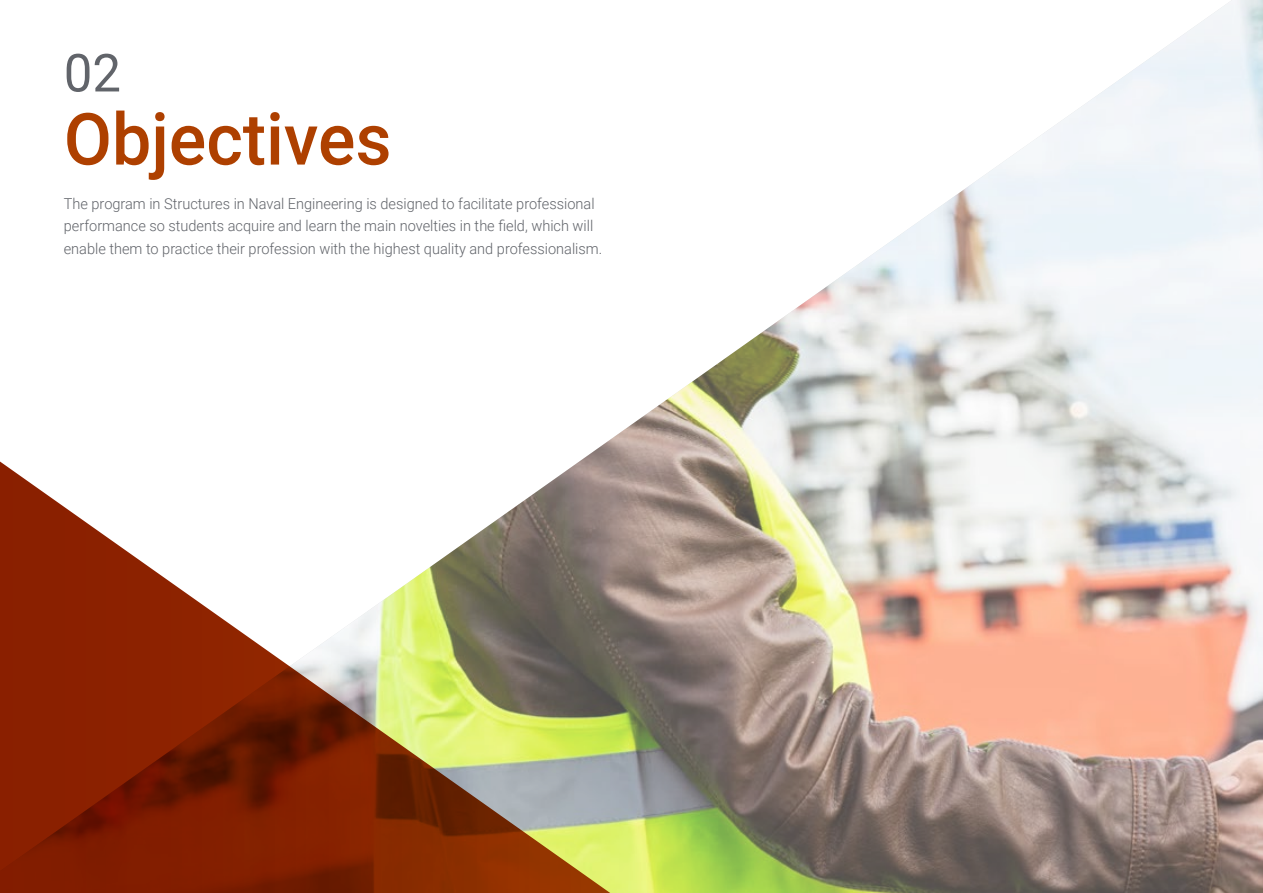
<style>
.page{position:relative;width:1263px;height:893px;background:#fff}
.page>*{position:absolute;margin:0;border:0;box-sizing:border-box;transform-origin:0 0}
.t1{font:500 72px "Roboto";color:#ae4000}
.t2{font:52.5px "Roboto";color:#61646a}
.t3{font:300 15px/22.5px "Roboto";color:#61646a}
</style>
<div class="page">
<img style="left:601px;top:0;width:662px;height:893px">
<svg style="left:0;top:446px;width:640px;height:447px"></svg>
<h2 class="t2" style="left:64px;top:36px;width:59px">02</h2>
<h1 class="t1" style="left:64px;top:89px;width:329px">Objectives</h1>
<p class="t3" style="left:64px;top:192px;width:540px">The program in Structures in Naval Engineering is designed to facilitate professional performance so students acquire and learn the main novelties in the field, which will enable them to practice their profession with the highest quality and professionalism.</p>
</div>
